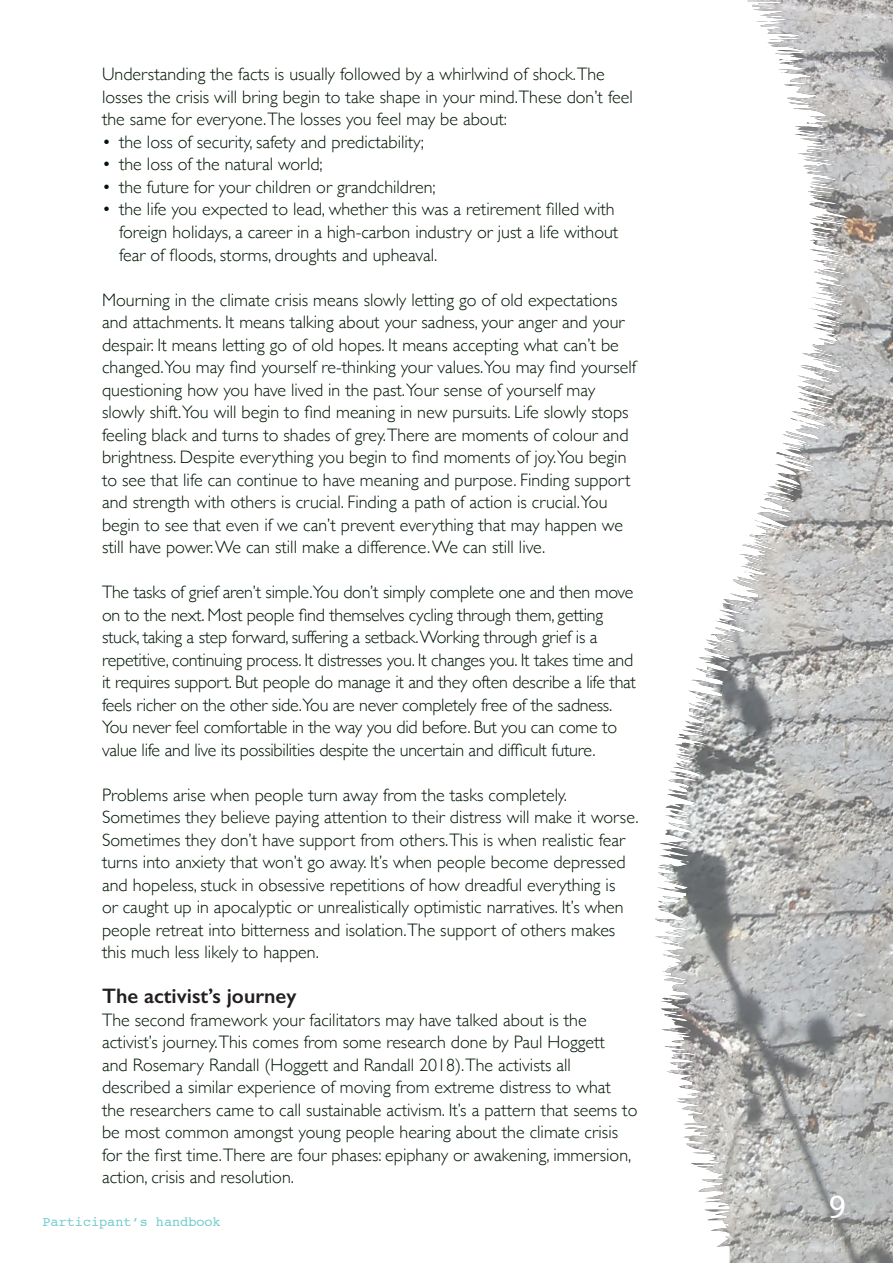
<style>
.page{position:relative;width:893px;height:1263px;background:#fff}
.page>*{position:absolute;margin:0;border:0;box-sizing:border-box;transform-origin:0 0}
.t1{font:36px "Courier";color:#fff}
.t2{font:600 21px "Gill Sans";color:#231f20}
.t3{font:300 18px/22.5px "Gill Sans";color:#001604}
.t4{font:13.5px "Courier";color:#6fcaca}
</style>
<div class="page">
<svg style="left:655px;top:0;width:238px;height:1263px"></svg>
<img style="left:745px;top:0;width:94px;height:152px">
<svg style="left:778px;top:59px;width:11px;height:2px"></svg>
<svg style="left:755px;top:21px;width:14px;height:1px"></svg>
<svg style="left:776px;top:50px;width:28px;height:3px"></svg>
<p class="t3" style="left:102px;top:62px;width:532px">Understanding the facts is usually followed by a whirlwind of shock.The losses the crisis will bring begin to take shape in your mind.These don’t feel the same for everyone.The losses you feel may be about:</p>
<p class="t3" style="left:102px;top:130px;width:323px">• the loss of security, safety and predictability;</p>
<p class="t3" style="left:102px;top:152px;width:222px">• the loss of the natural world;</p>
<p class="t3" style="left:102px;top:175px;width:335px">• the future for your children or grandchildren;</p>
<p class="t3" style="left:119px;top:197px;width:501px;text-indent:-17px">• the life you expected to lead, whether this was a retirement filled with foreign holidays, a career in a high-carbon industry or just a life without fear of floods, storms, droughts and upheaval.</p>
<p class="t3" style="left:102px;top:287px;width:536px">Mourning in the climate crisis means slowly letting go of old expectations and attachments. It means talking about your sadness, your anger and your despair. It means letting go of old hopes. It means accepting what can’t be changed.You may find yourself re-thinking your values.You may find yourself questioning how you have lived in the past.Your sense of yourself may slowly shift.You will begin to find meaning in new pursuits. Life slowly stops feeling black and turns to shades of grey.There are moments of colour and brightness. Despite everything you begin to find moments of joy.You begin to see that life can continue to have meaning and purpose. Finding support and strength with others is crucial. Finding a path of action is crucial.You begin to see that even if we can’t prevent everything that may happen we still have power. We can still make a difference. We can still live.</p>
<p class="t3" style="left:102px;top:580px;width:535px">The tasks of grief aren’t simple.You don’t simply complete one and then move on to the next. Most people find themselves cycling through them, getting stuck, taking a step forward, suffering a setback. Working through grief is a repetitive, continuing process. It distresses you. It changes you. It takes time and it requires support. But people do manage it and they often describe a life that feels richer on the other side.You are never completely free of the sadness.<br>You never feel comfortable in the way you did before. But you can come to value life and live its possibilities despite the uncertain and difficult future.</p>
<p class="t3" style="left:102px;top:782px;width:538px">Problems arise when people turn away from the tasks completely.<br>Sometimes they believe paying attention to their distress will make it worse.<br>Sometimes they don’t have support from others.This is when realistic fear turns into anxiety that won’t go away. It’s when people become depressed and hopeless, stuck in obsessive repetitions of how dreadful everything is<br>or caught up in apocalyptic or unrealistically optimistic narratives. It’s when people retreat into bitterness and isolation.The support of others makes this much less likely to happen.</p>
<p class="t2" style="left:102px;top:983px;width:196px">The activist’s journey</p>
<p class="t3" style="left:102px;top:1007px;width:537px">The second framework your facilitators may have talked about is the activist’s journey.This comes from some research done by Paul Hoggett<br>and Rosemary Randall (Hoggett and Randall 2018).The activists all described a similar experience of moving from extreme distress to what the researchers came to call sustainable activism. It’s a pattern that seems to be most common amongst young people hearing about the climate crisis for the first time.There are four phases: epiphany or awakening, immersion, action, crisis and resolution.</p>
<p class="t4" style="left:43px;top:1212px;width:180px">Participant’s handbook</p>
<h1 class="t1" style="left:827px;top:1178px;width:23px">9</h1>
</div>
